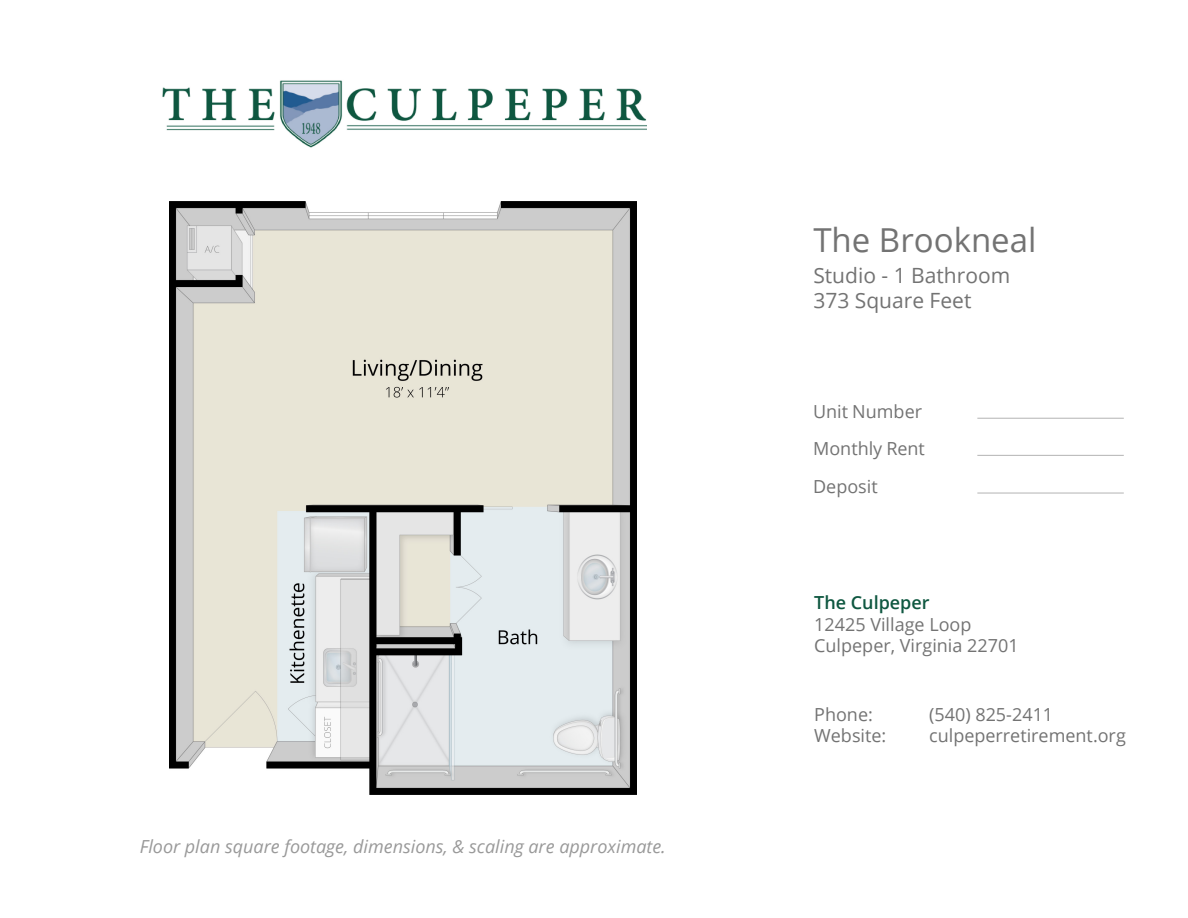
<style>
.page{position:relative;width:1188px;height:918px;background:#fff}
.page>*{position:absolute;margin:0;border:0;box-sizing:border-box;transform-origin:0 0}
.t1{font:33px "Open Sans";color:#737373}
.t2{font:21px/25.2px "Open Sans";color:#737373}
.t3{font:18px/37.3px "Open Sans";color:#737373}
.t4{font:italic 18px "Open Sans";color:#999}
.t5{font:600 18px "Open Sans";color:#0e5740}
</style>
<div class="page">
<hr style="left:977px;top:418px;width:147px;height:1px;background:#b3b3b3">
<hr style="left:977px;top:455px;width:147px;height:1px;background:#b3b3b3">
<hr style="left:977px;top:493px;width:147px;height:1px;background:#b3b3b3">
<img style="left:162px;top:80px;width:485px;height:68px">
<img style="left:170px;top:201px;width:466px;height:593px">
<p class="t4" style="left:140px;top:834px;width:527px">Floor plan square footage, dimensions, &amp; scaling are approximate.</p>
<h1 class="t1" style="left:813px;top:218px;width:225px">The Brookneal</h1>
<p class="t2" style="left:813px;top:262px;width:198px">Studio - 1 Bathroom<br>373 Square Feet</p>
<p class="t3" style="left:813px;top:393px;width:113px">Unit Number<br>Monthly Rent<br>Deposit</p>
<p class="t5" style="left:814px;top:590px;width:117px">The Culpeper</p>
<p class="t3" style="left:814px;top:613px;width:206px;line-height:21.6px">12425 Village Loop<br>Culpeper, Virginia 22701</p>
<p class="t3" style="left:814px;top:695px;width:60px">Phone:</p>
<p class="t3" style="left:929px;top:695px;width:126px">(540) 825-2411</p>
<p class="t3" style="left:814px;top:717px;width:74px">Website:</p>
<p class="t3" style="left:929px;top:717px;width:198px">culpeperretirement.org</p>
</div>
